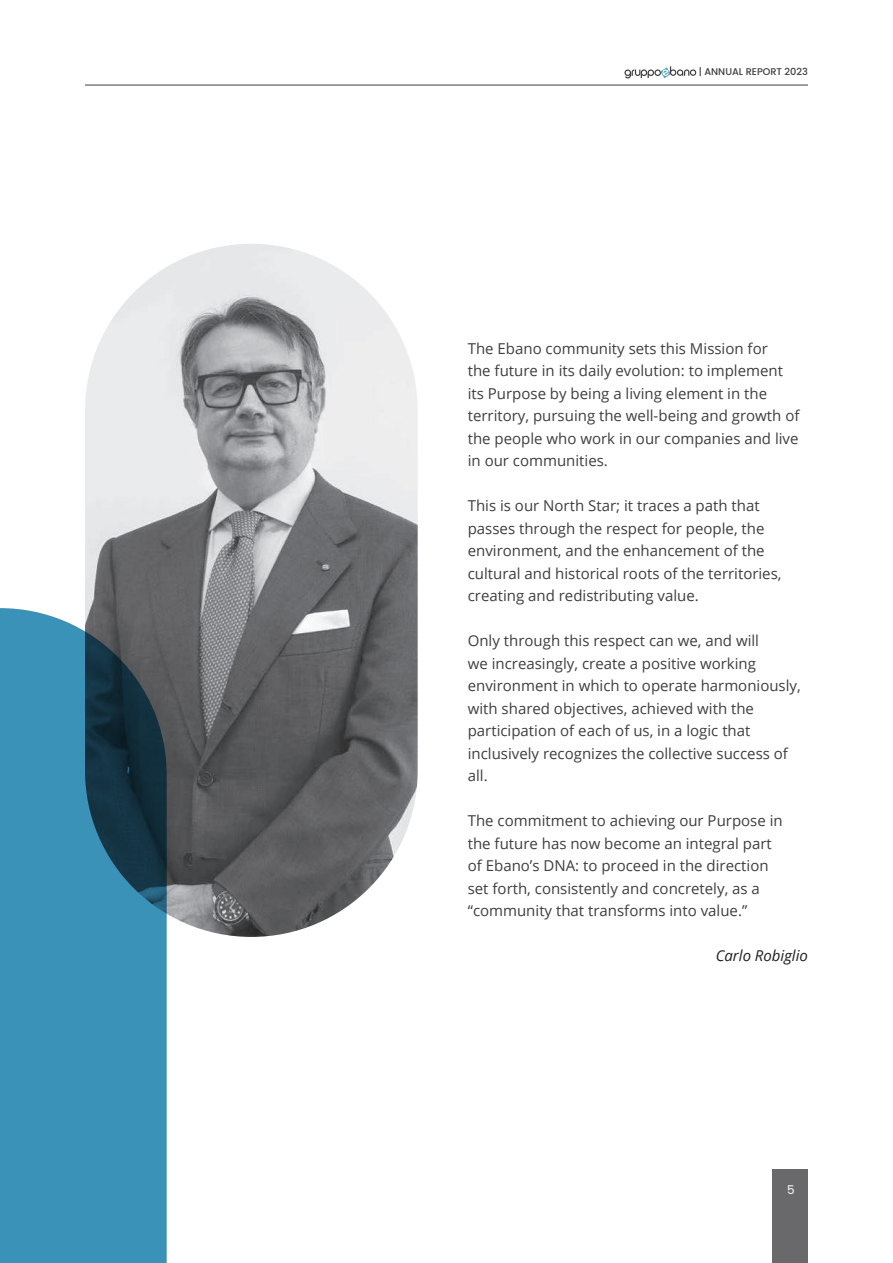
<style>
.page{position:relative;width:893px;height:1263px;background:#fff}
.page>*{position:absolute;margin:0;border:0;box-sizing:border-box;transform-origin:0 0}
.t1{font:15px/22.5px "Open Sans";color:#3e3e3f}
.t2{font:italic 15px "Open Sans";color:#231f20}
.t3{font:12px "Poppins";color:#fff}
.t4{font:500 9.75px "Poppins";color:#3e3e3f}
</style>
<div class="page">
<div style="left:773px;top:1170px;width:35px;height:93px;background:#69696c"></div>
<svg style="left:624px;top:66px;width:72px;height:12px"></svg>
<hr style="left:85px;top:85px;width:723px;height:1px;background:#3e3e3f">
<img style="left:85px;top:244px;width:333px;height:693px">
<svg style="left:0;top:608px;width:167px;height:655px;background:#3781a3"></svg>
<p class="t4" style="left:699px;top:66px;width:111px">| ANNUAL REPORT 2023</p>
<p class="t1" style="left:468px;top:337px;width:333px">The Ebano community sets this Mission for<br>the future in its daily evolution: to implement its Purpose by being a living element in the territory, pursuing the well-being and growth of the people who work in our companies and live in our communities.</p>
<p class="t1" style="left:468px;top:494px;width:315px">This is our North Star; it traces a path that passes through the respect for people, the environment, and the enhancement of the cultural and historical roots of the territories, creating and redistributing value.</p>
<p class="t1" style="left:468px;top:629px;width:335px">Only through this respect can we, and will<br>we increasingly, create a positive working environment in which to operate harmoniously, with shared objectives, achieved with the participation of each of us, in a logic that inclusively recognizes the collective success of all.</p>
<p class="t1" style="left:468px;top:809px;width:316px">The commitment to achieving our Purpose in the future has now become an integral part of Ebano’s DNA: to proceed in the direction set forth, consistently and concretely, as a “community that transforms into value.”</p>
<p class="t2" style="left:716px;top:946px;width:94px">Carlo Robiglio</p>
<p class="t3" style="left:787px;top:1182px;width:9px">5</p>
</div>
